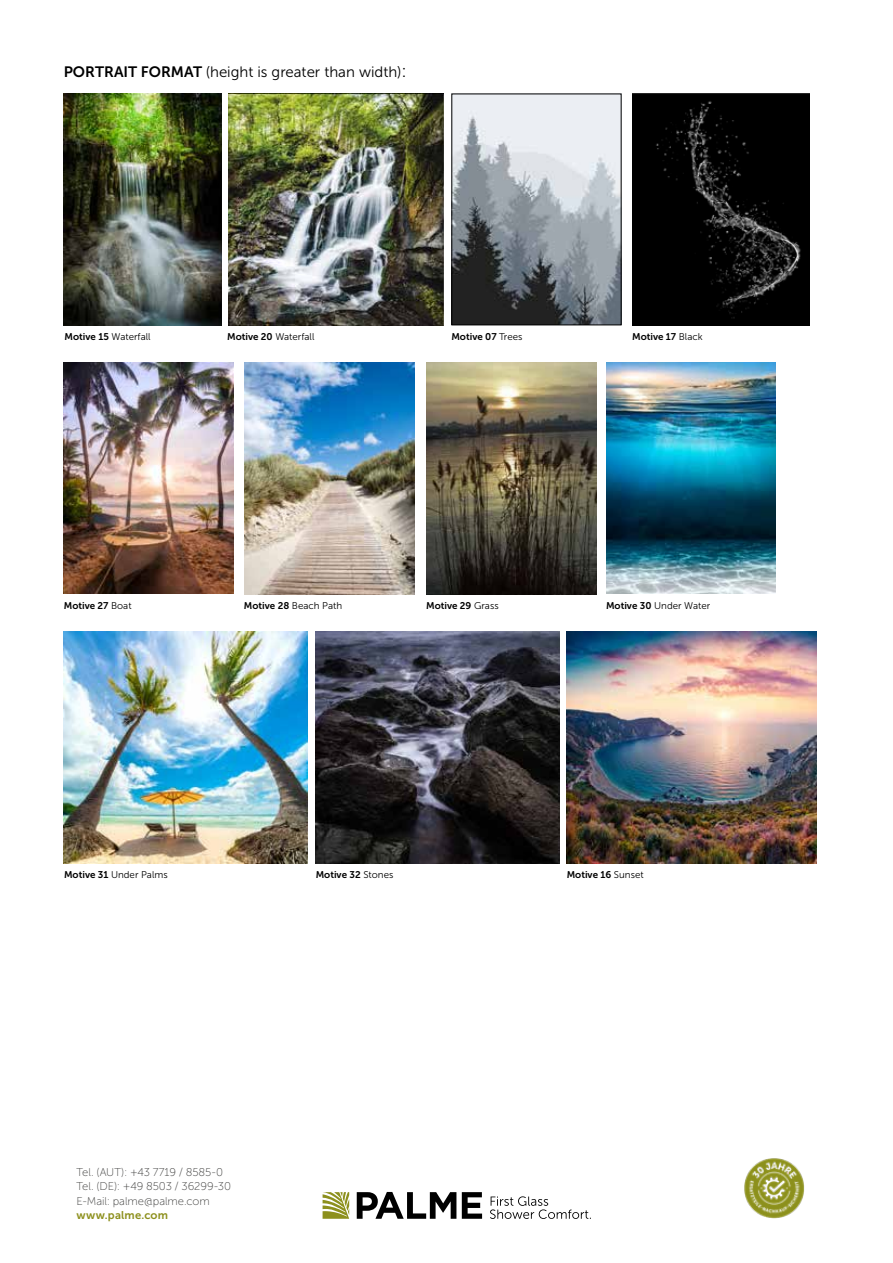
<style>
.page{position:relative;width:893px;height:1263px;background:#fff}
.page>*{position:absolute;margin:0;border:0;box-sizing:border-box;transform-origin:0 0}
.t1{font:15px "Museo Sans 300";color:#000}
.t2{font:11.25px/14.2px "Museo Sans 100";letter-spacing:-.005em;color:#3c3c3b}
.t3{font:11.25px "Museo Sans 700";letter-spacing:.015em;color:#8d901d}
.t4{font:9.75px "Museo Sans 300";color:#000}
.t5{font:9.75px "Museo Sans 700";color:#000}
.s1{font-family:"Museo Sans 700"}
.s2{font-size:18px}
.s3{font-family:"Museo Sans 300"}
</style>
<div class="page">
<img style="left:228px;top:94px;width:215px;height:231px">
<img style="left:64px;top:94px;width:157px;height:231px">
<svg style="left:357px;top:1192px;width:99px;height:27px"></svg>
<svg style="left:462px;top:1192px;width:20px;height:27px"></svg>
<svg style="left:323px;top:1192px;width:26px;height:27px"></svg>
<svg style="left:490px;top:1196px;width:101px;height:23px"></svg>
<img style="left:744px;top:1158px;width:60px;height:61px">
<img style="left:632px;top:94px;width:178px;height:231px">
<img style="left:453px;top:96px;width:166px;height:227px">
<div style="left:451px;top:94px;width:170px;height:231px;border:1px solid #000"></div>
<img style="left:426px;top:362px;width:170px;height:232px">
<img style="left:606px;top:363px;width:170px;height:231px">
<img style="left:245px;top:362px;width:170px;height:232px">
<img style="left:64px;top:363px;width:169px;height:231px">
<img style="left:64px;top:632px;width:244px;height:231px">
<img style="left:315px;top:632px;width:244px;height:231px">
<img style="left:567px;top:631px;width:249px;height:232px">
<h1 class="t1" style="left:64px;top:64px;width:345px"><span class="s1">PORTRAIT FORMAT</span> (height is greater than width)<span class="s2">:</span></h1>
<p class="t4" style="left:65px;top:331px;width:87px"><span class="s1">Motive 15</span> Waterfall</p>
<p class="t4" style="left:227px;top:331px;width:89px"><span class="s1">Motive 20</span> Waterfall</p>
<p class="t5" style="left:451px;top:331px;width:73px">Motive 07 <span class="s3">Trees</span></p>
<p class="t5" style="left:632px;top:331px;width:72px">Motive 17 <span class="s3">Black</span></p>
<p class="t5" style="left:64px;top:600px;width:69px">Motive 27 <span class="s3">Boat</span></p>
<p class="t4" style="left:244px;top:600px;width:100px"><span class="s1">Motive 28</span> Beach Path</p>
<p class="t5" style="left:426px;top:600px;width:74px">Motive 29 <span class="s3">Grass</span></p>
<p class="t4" style="left:606px;top:600px;width:106px"><span class="s1">Motive 30</span> Under Water</p>
<p class="t4" style="left:64px;top:869px;width:105px"><span class="s1">Motive 31</span> Under Palms</p>
<p class="t5" style="left:316px;top:869px;width:79px">Motive 32 <span class="s3">Stones</span></p>
<p class="t5" style="left:567px;top:869px;width:79px">Motive 16 <span class="s3">Sunset</span></p>
<p class="t2" style="left:77px;top:1165px;width:156px">Tel. (AUT): +43 7719 / 8585-0<br>Tel. (DE): +49 8503 / 36299-30<br>E-Mail: palme@palme.com</p>
<p class="t3" style="left:77px;top:1209px;width:93px">www.palme.com</p>
</div>
